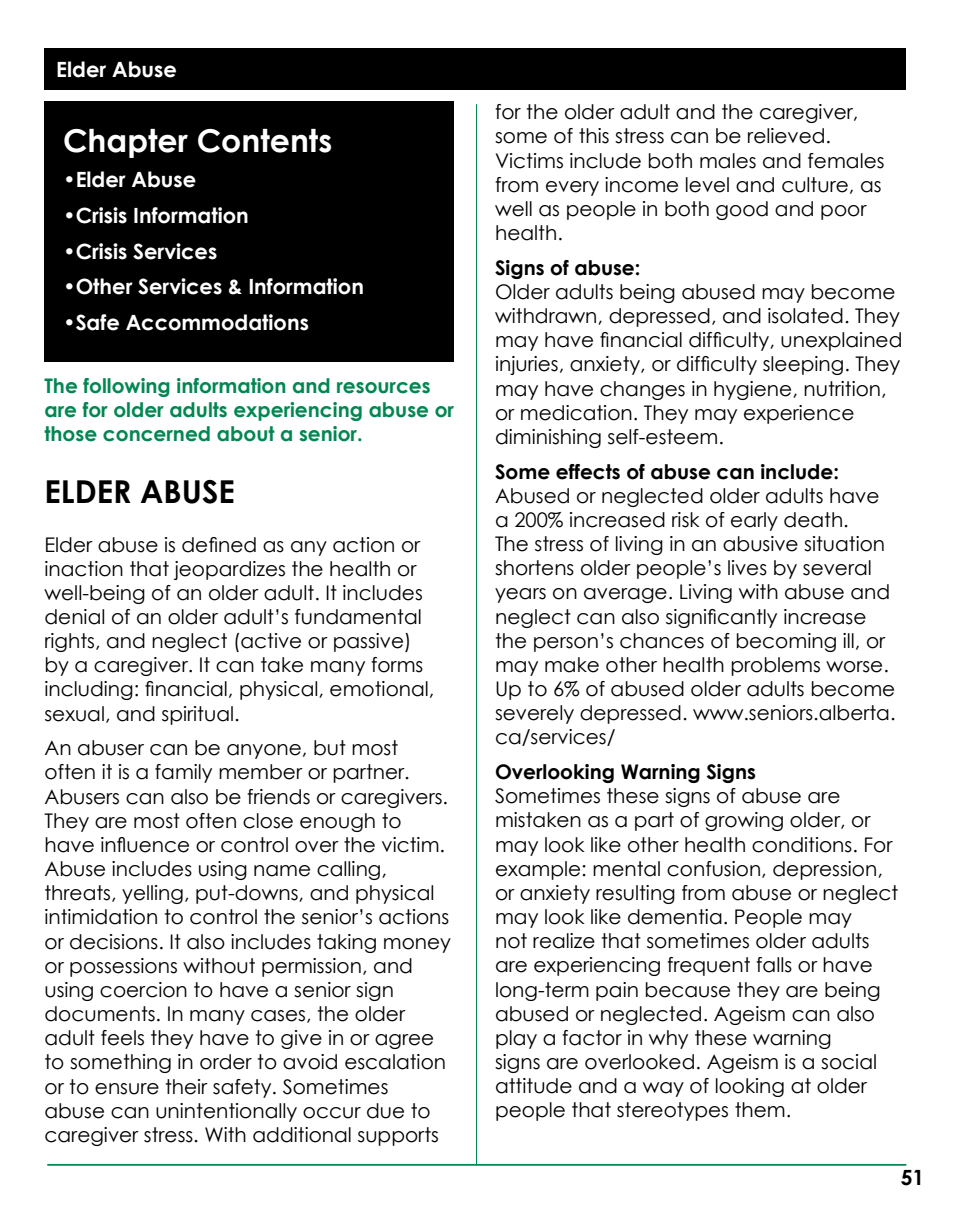
<style>
.page{position:relative;width:953px;height:1211px;background:#fff}
.page>*{position:absolute;margin:0;border:0;box-sizing:border-box;transform-origin:0 0}
.t1{font:700 31.5px "Century Gothic";color:#fff}
.t2{font:700 31.5px "Century Gothic";color:#000}
.t3{font:700 21px "Century Gothic";color:#fff}
.t4{font:700 21px "Century Gothic";color:#000}
.t5{font:20.12px/24.2px "Century Gothic";color:#000}
.t6{font:700 20.12px/24.2px "Century Gothic";color:#008752}
.t7{font:700 20.12px "Century Gothic";color:#000}
</style>
<div class="page">
<hr style="left:47px;top:1163px;width:859px;height:2px;background:#008752">
<hr style="left:476px;top:104px;width:1px;height:1061px;background:#008752">
<div style="left:44px;top:48px;width:861px;height:42px;background:#000"></div>
<div style="left:44px;top:101px;width:410px;height:261px;background:#000"></div>
<p class="t3" style="left:56px;top:53px;width:122px">Elder Abuse</p>
<h1 class="t1" style="left:63px;top:116px;width:271px">Chapter Contents</h1>
<p class="t3" style="left:63px;top:164px;width:135px">•Elder Abuse</p>
<p class="t3" style="left:63px;top:199px;width:187px">•Crisis Information</p>
<p class="t3" style="left:63px;top:235px;width:156px">•Crisis Services</p>
<p class="t3" style="left:63px;top:271px;width:302px">•Other Services &amp; Information</p>
<p class="t3" style="left:63px;top:306px;width:247px">•Safe Accommodations</p>
<p class="t6" style="left:44px;top:372px;width:411px">The following information and resources are for older adults experiencing abuse or those concerned about a senior.</p>
<h1 class="t2" style="left:44px;top:468px;width:192px">ELDER ABUSE</h1>
<p class="t5" style="left:44px;top:532px;width:391px">Elder abuse is defined as any action or inaction that jeopardizes the health or well-being of an older adult. It includes denial of an older adult’s fundamental rights, and neglect (active or passive) by a caregiver. It can take many forms including: financial, physical, emotional, sexual, and spiritual.</p>
<p class="t5" style="left:44px;top:735px;width:408px">An abuser can be anyone, but most often it is a family member or partner.<br>Abusers can also be friends or caregivers.<br>They are most often close enough to have influence or control over the victim.<br>Abuse includes using name calling, threats, yelling, put-downs, and physical intimidation to control the senior’s actions or decisions. It also includes taking money or possessions without permission, and using coercion to have a senior sign documents. In many cases, the older adult feels they have to give in or agree to something in order to avoid escalation or to ensure their safety. Sometimes abuse can unintentionally occur due to caregiver stress. With additional supports</p>
<p class="t5" style="left:495px;top:100px;width:391px">for the older adult and the caregiver, some of this stress can be relieved.<br>Victims include both males and females from every income level and culture, as well as people in both good and poor health.</p>
<p class="t7" style="left:495px;top:252px;width:147px">Signs of abuse:</p>
<p class="t5" style="left:495px;top:279px;width:409px">Older adults being abused may become withdrawn, depressed, and isolated. They may have financial difficulty, unexplained injuries, anxiety, or difficulty sleeping. They may have changes in hygiene, nutrition, or medication. They may experience diminishing self-esteem.</p>
<p class="t7" style="left:495px;top:456px;width:345px">Some effects of abuse can include:</p>
<p class="t5" style="left:495px;top:483px;width:402px">Abused or neglected older adults have a 200% increased risk of early death.<br>The stress of living in an abusive situation shortens older people’s lives by several years on average. Living with abuse and neglect can also significantly increase the person’s chances of becoming ill, or may make other health problems worse.<br>Up to 6% of abused older adults become severely depressed. www.seniors.alberta. ca/services/</p>
<p class="t7" style="left:495px;top:756px;width:262px">Overlooking Warning Signs</p>
<p class="t5" style="left:495px;top:783px;width:405px">Sometimes these signs of abuse are mistaken as a part of growing older, or may look like other health conditions. For example: mental confusion, depression, or anxiety resulting from abuse or neglect may look like dementia. People may<br>not realize that sometimes older adults are experiencing frequent falls or have long-term pain because they are being abused or neglected. Ageism can also play a factor in why these warning<br>signs are overlooked. Ageism is a social attitude and a way of looking at older people that stereotypes them.</p>
<p class="t4" style="left:900px;top:1161px;width:25px">51</p>
</div>
